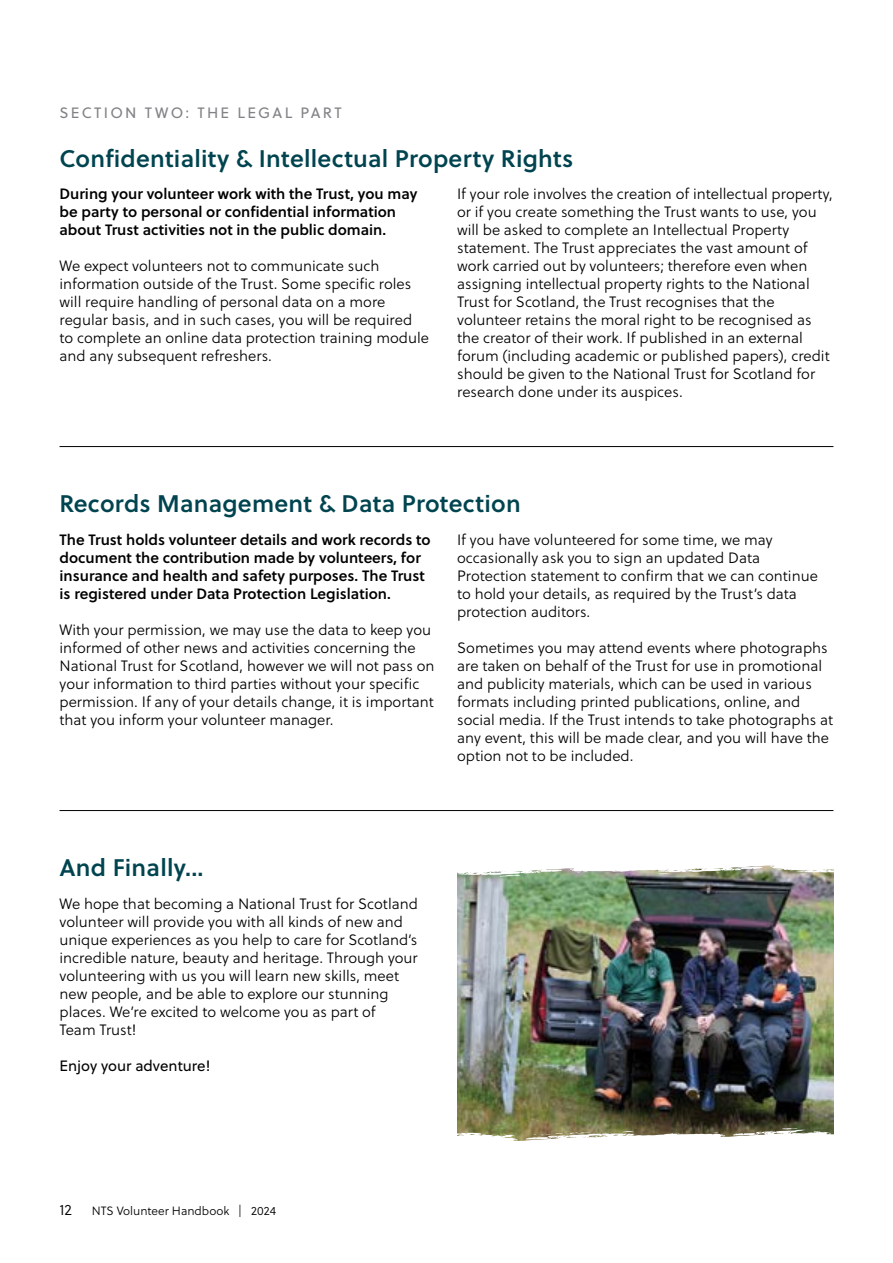
<style>
.page{position:relative;width:893px;height:1263px;background:#fff}
.page>*{position:absolute;margin:0;border:0;box-sizing:border-box;transform-origin:0 0}
.t1{font:24px "Soleil Sb";letter-spacing:.01em;color:#00444f}
.t2{font:15px/18px "Soleil Lt";color:#000}
.t3{font:15px/18px "Soleil Sb";color:#000}
.t4{font:15px "Soleil";letter-spacing:.15em;color:#808285}
.t5{font:15px "Soleil";color:#000}
.t6{font:12px "Soleil Lt";color:#000}
</style>
<div class="page">
<img style="left:457px;top:876px;width:376px;height:254px">
<svg style="left:412px;top:810px;width:422px;height:66px"></svg>
<svg style="left:457px;top:1130px;width:377px;height:11px"></svg>
<svg style="left:782px;top:1128px;width:24px;height:6px"></svg>
<svg style="left:708px;top:1132px;width:11px;height:2px"></svg>
<svg style="left:526px;top:1133px;width:37px;height:6px"></svg>
<svg style="left:570px;top:1132px;width:31px;height:5px"></svg>
<hr style="left:60px;top:446px;width:773px;height:1px;background:#000">
<hr style="left:60px;top:810px;width:773px;height:1px;background:#000">
<p class="t4" style="left:60px;top:101px;width:284px">SECTION TWO: THE LEGAL PART</p>
<h1 class="t1" style="left:60px;top:140px;width:515px">Confidentiality &amp; Intellectual Property Rights</h1>
<p class="t3" style="left:60px;top:184px;width:360px">During your volunteer work with the Trust, you may be party to personal or confidential information about Trust activities not in the public domain.</p>
<p class="t2" style="left:60px;top:257px;width:371px">We expect volunteers not to communicate such information outside of the Trust. Some specific roles will require handling of personal data on a more regular basis, and in such cases, you will be required to complete an online data protection training module and any subsequent refreshers.</p>
<p class="t2" style="left:457px;top:185px;width:377px">If your role involves the creation of intellectual property, or if you create something the Trust wants to use, you will be asked to complete an Intellectual Property statement. The Trust appreciates the vast amount of work carried out by volunteers; therefore even when assigning intellectual property rights to the National Trust for Scotland, the Trust recognises that the volunteer retains the moral right to be recognised as the creator of their work. If published in an external forum (including academic or published papers), credit should be given to the National Trust for Scotland for research done under its auspices.</p>
<h1 class="t1" style="left:60px;top:486px;width:463px">Records Management &amp; Data Protection</h1>
<p class="t3" style="left:60px;top:530px;width:373px">The Trust holds volunteer details and work records to document the contribution made by volunteers, for insurance and health and safety purposes. The Trust is registered under Data Protection Legislation.</p>
<p class="t2" style="left:60px;top:621px;width:377px">With your permission, we may use the data to keep you informed of other news and activities concerning the National Trust for Scotland, however we will not pass on your information to third parties without your specific permission. If any of your details change, it is important that you inform your volunteer manager.</p>
<p class="t2" style="left:457px;top:531px;width:362px">If you have volunteered for some time, we may occasionally ask you to sign an updated Data Protection statement to confirm that we can continue to hold your details, as required by the Trust’s data protection auditors.</p>
<p class="t2" style="left:457px;top:639px;width:377px">Sometimes you may attend events where photographs are taken on behalf of the Trust for use in promotional and publicity materials, which can be used in various formats including printed publications, online, and social media. If the Trust intends to take photographs at any event, this will be made clear, and you will have the option not to be included.</p>
<h1 class="t1" style="left:60px;top:850px;width:146px">And Finally...</h1>
<p class="t2" style="left:60px;top:894px;width:360px">We hope that becoming a National Trust for Scotland volunteer will provide you with all kinds of new and unique experiences as you help to care for Scotland’s incredible nature, beauty and heritage. Through your volunteering with us you will learn new skills, meet new people, and be able to explore our stunning places. We’re excited to welcome you as part of<br>Team Trust!</p>
<p class="t5" style="left:60px;top:1055px;width:152px">Enjoy your adventure!</p>
<p class="t2" style="left:60px;top:1200px;width:14px">12</p>
<p class="t6" style="left:92px;top:1202px;width:186px">NTS Volunteer Handbook | 2024</p>
</div>
